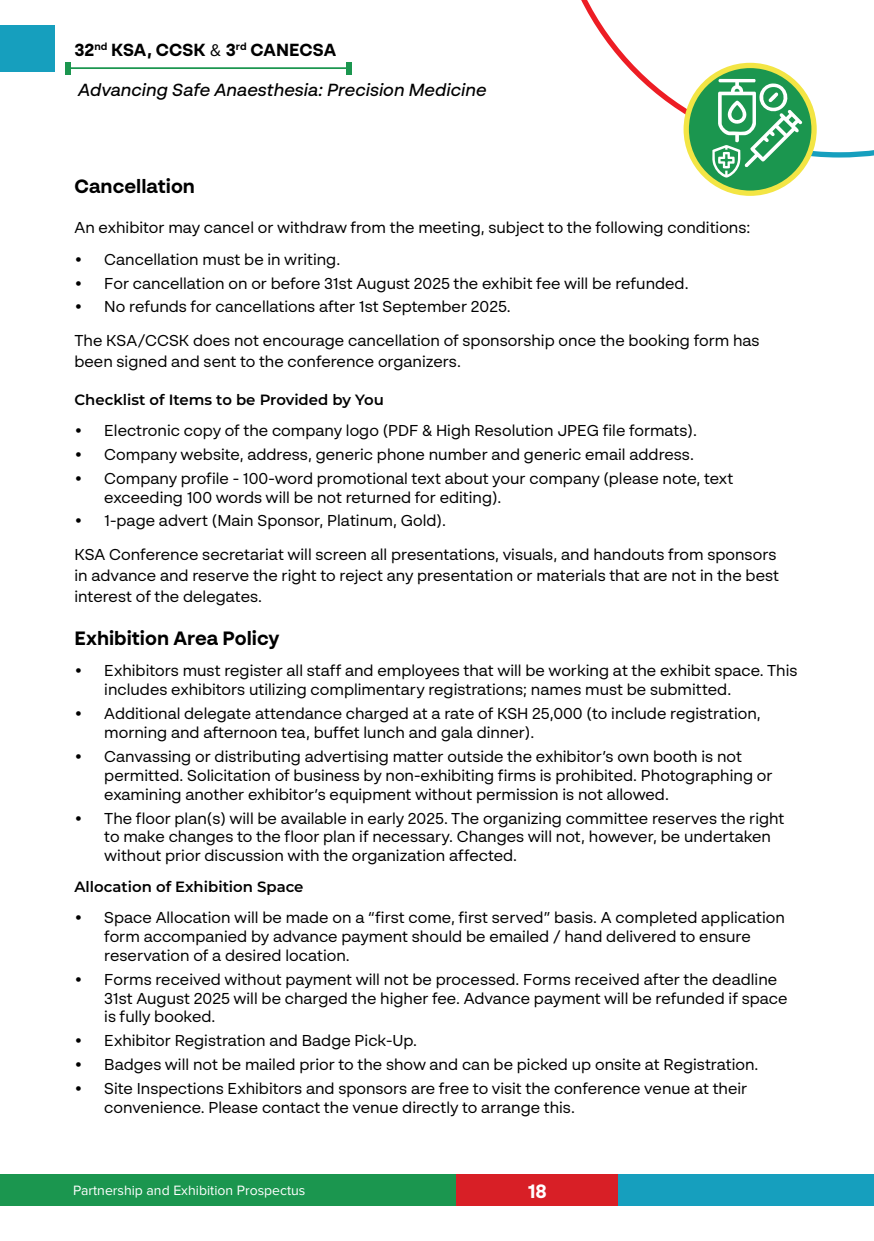
<style>
.page{position:relative;width:874px;height:1241px;background:#fff}
.page>*{position:absolute;margin:0;border:0;box-sizing:border-box;transform-origin:0 0}
.t1{font:700 19.25px "BR Sonoma";color:#000}
.t2{font:700 19.25px "BR Sonoma";color:#fff}
.t3{font:italic 500 17.5px "BR Sonoma";color:#000}
.t4{font:700 17.5px "BR Sonoma";color:#000}
.t5{font:15.75px/18.9px "BR Sonoma";color:#000}
.t6{font:600 14.88px "Montserrat";color:#000}
.t7{font:14px "Proxima Nova";color:#fff}
.s1{font-family:"Proxima Nova";font-weight:400}
</style>
<div class="page">
<svg style="left:686px;top:65px;width:127px;height:128px"></svg>
<svg style="left:581px;top:0;width:292px;height:178px"></svg>
<div style="left:0;top:1174px;width:459px;height:31px;background:#1b964f"></div>
<div style="left:455px;top:1174px;width:169px;height:31px;background:#d81f26"></div>
<div style="left:618px;top:1174px;width:255px;height:31px;background:#169fbe"></div>
<div style="left:0;top:25px;width:55px;height:46px;background:#169fbe"></div>
<hr style="left:69px;top:67px;width:277px;height:2px;background:#1b964f">
<div style="left:65px;top:62px;width:5px;height:13px;background:#1b964f"></div>
<div style="left:346px;top:62px;width:5px;height:13px;background:#1b964f"></div>
<hr style="left:873px;top:1174px;width:1px;height:31px;background:#1b964f">
<hr style="left:873px;top:25px;width:1px;height:46px;background:#169fbe">
<p class="t4" style="left:74px;top:39px;width:263px">32<sup>nd</sup> KSA, CCSK <span class="s1">&amp;</span> 3<sup>rd</sup> CANECSA</p>
<p class="t3" style="left:78px;top:79px;width:410px">Advancing Safe Anaesthesia: Precision Medicine</p>
<p class="t1" style="left:74px;top:174px;width:122px">Cancellation</p>
<p class="t5" style="left:74px;top:218px;width:677px">An exhibitor may cancel or withdraw from the meeting, subject to the following conditions:</p>
<p class="t5" style="left:74px;top:249px;width:267px">• Cancellation must be in writing.</p>
<p class="t5" style="left:74px;top:273px;width:615px">• For cancellation on or before 31st August 2025 the exhibit fee will be refunded.</p>
<p class="t5" style="left:74px;top:290px;width:686px;line-height:33.4px">• No refunds for cancellations after 1st September 2025.<br>The KSA/CCSK does not encourage cancellation of sponsorship once the booking form has</p>
<p class="t5" style="left:74px;top:351px;width:388px">been signed and sent to the conference organizers.</p>
<p class="t6" style="left:74px;top:389px;width:311px">Checklist of Items to be Provided by You</p>
<p class="t5" style="left:74px;top:420px;width:623px">• Electronic copy of the company logo (PDF &amp; High Resolution JPEG file formats).</p>
<p class="t5" style="left:74px;top:444px;width:620px">• Company website, address, generic phone number and generic email address.</p>
<p class="t5" style="left:104px;top:468px;width:630px;text-indent:-30px">• Company profile - 100-word promotional text about your company (please note, text exceeding 100 words will be not returned for editing).</p>
<p class="t5" style="left:74px;top:504px;width:703px;line-height:33.4px">• 1-page advert (Main Sponsor, Platinum, Gold).<br>KSA Conference secretariat will screen all presentations, visuals, and handouts from sponsors</p>
<p class="t5" style="left:74px;top:564px;width:705px;line-height:21px">in advance and reserve the right to reject any presentation or materials that are not in the best interest of the delegates.</p>
<p class="t1" style="left:74px;top:626px;width:206px">Exhibition Area Policy</p>
<p class="t5" style="left:104px;top:660px;width:694px;text-indent:-30px">• Exhibitors must register all staff and employees that will be working at the exhibit space. This includes exhibitors utilizing complimentary registrations; names must be submitted.</p>
<p class="t5" style="left:104px;top:703px;width:657px;text-indent:-30px">• Additional delegate attendance charged at a rate of KSH 25,000 (to include registration, morning and afternoon tea, buffet lunch and gala dinner).</p>
<p class="t5" style="left:104px;top:746px;width:669px;text-indent:-30px">• Canvassing or distributing advertising matter outside the exhibitor’s own booth is not permitted. Solicitation of business by non-exhibiting firms is prohibited. Photographing or examining another exhibitor’s equipment without permission is not allowed.</p>
<p class="t5" style="left:104px;top:808px;width:681px;text-indent:-30px">• The floor plan(s) will be available in early 2025. The organizing committee reserves the right to make changes to the floor plan if necessary. Changes will not, however, be undertaken without prior discussion with the organization affected.</p>
<p class="t6" style="left:74px;top:875px;width:230px">Allocation of Exhibition Space</p>
<p class="t5" style="left:104px;top:907px;width:682px;text-indent:-30px">• Space Allocation will be made on a “first come, first served” basis. A completed application form accompanied by advance payment should be emailed / hand delivered to ensure reservation of a desired location.</p>
<p class="t5" style="left:104px;top:969px;width:684px;text-indent:-30px">• Forms received without payment will not be processed. Forms received after the deadline<br>31st August 2025 will be charged the higher fee. Advance payment will be refunded if space is fully booked.</p>
<p class="t5" style="left:74px;top:1030px;width:344px">• Exhibitor Registration and Badge Pick-Up.</p>
<p class="t5" style="left:74px;top:1054px;width:685px">• Badges will not be mailed prior to the show and can be picked up onsite at Registration.</p>
<p class="t5" style="left:104px;top:1078px;width:644px;text-indent:-30px">• Site Inspections Exhibitors and sponsors are free to visit the conference venue at their convenience. Please contact the venue directly to arrange this.</p>
<p class="t7" style="left:73px;top:1181px;width:233px">Partnership and Exhibition Prospectus</p>
<p class="t2" style="left:527px;top:1178px;width:21px">18</p>
</div>
